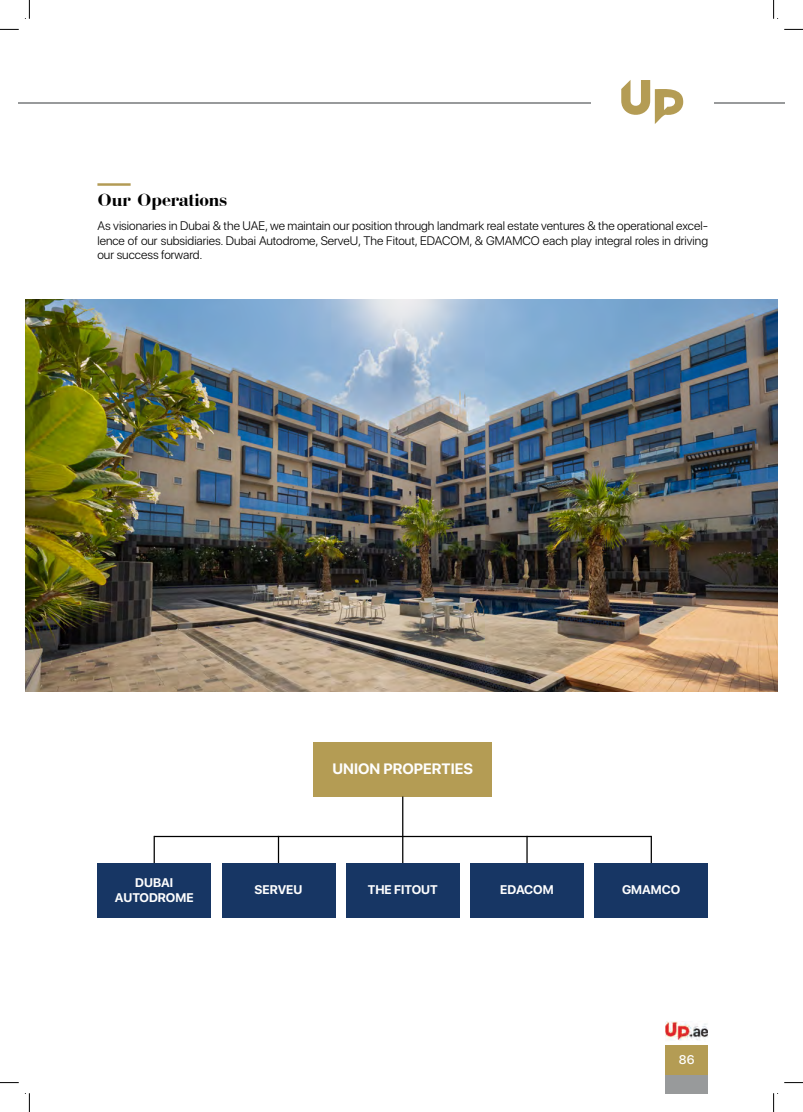
<style>
.page{position:relative;width:803px;height:1112px;background:#fff}
.page>*{position:absolute;margin:0;border:0;box-sizing:border-box;transform-origin:0 0}
.t1{font:18.75px "Bodoni Bold Cyrillic";color:#000}
.t2{font:700 15px "SF Pro Display";color:#fefefe}
.t3{font:700 12.5px/15px "SF Pro Display";color:#fefefe;text-align:center}
.t4{font:500 12.5px "SF Pro Display";color:#fefefe}
.t5{font:300 12.38px/14.8px "SF Pro Display";color:#000;text-align:justify}
</style>
<div class="page">
<svg style="left:621px;top:80px;width:63px;height:44px"></svg>
<hr style="left:19px;top:102px;width:572px;height:1px;background:#989a9b">
<hr style="left:714px;top:102px;width:63px;height:1px;background:#989a9b">
<img style="left:665px;top:1021px;width:43px;height:20px">
<div style="left:665px;top:1044px;width:43px;height:38px;background:#b49c54"></div>
<div style="left:665px;top:1074px;width:43px;height:18px;background:#989a9b"></div>
<img style="left:25px;top:299px;width:752px;height:392px">
<div style="left:313px;top:741px;width:179px;height:55px;background:#b49c54"></div>
<hr style="left:402px;top:796px;width:1px;height:66px;background:#000">
<hr style="left:154px;top:835px;width:1px;height:30px;background:#000">
<hr style="left:278px;top:835px;width:1px;height:30px;background:#000">
<hr style="left:526px;top:835px;width:2px;height:30px;background:#000">
<hr style="left:651px;top:835px;width:1px;height:30px;background:#000">
<div style="left:97px;top:862px;width:114px;height:55px;background:#173664"></div>
<div style="left:222px;top:862px;width:113px;height:55px;background:#173664"></div>
<div style="left:346px;top:862px;width:114px;height:55px;background:#173664"></div>
<div style="left:470px;top:862px;width:114px;height:55px;background:#173664"></div>
<div style="left:594px;top:862px;width:114px;height:55px;background:#173664"></div>
<hr style="left:154px;top:835px;width:497px;height:1px;background:#000">
<hr style="left:97px;top:183px;width:34px;height:3px;background:#b39b55">
<svg style="left:0;top:29px;width:19px;height:1px"></svg>
<svg style="left:784px;top:29px;width:19px;height:1px"></svg>
<svg style="left:0;top:1082px;width:19px;height:1px"></svg>
<svg style="left:784px;top:1082px;width:19px;height:1px"></svg>
<svg style="left:25px;top:0;width:5px;height:19px"></svg>
<svg style="left:25px;top:1093px;width:5px;height:18px"></svg>
<svg style="left:773px;top:0;width:5px;height:19px"></svg>
<svg style="left:773px;top:1093px;width:5px;height:18px"></svg>
<p class="t1" style="left:97px;top:190px;width:131px">Our Operations</p>
<p class="t5" style="left:97px;top:218px;width:612px">As visionaries in Dubai &amp; the UAE, we maintain our position through landmark real estate ventures &amp; the operational excel&shy;lence of our subsidiaries. Dubai Autodrome, ServeU, The Fitout, EDACOM, &amp; GMAMCO each play integral roles in driving our success forward.</p>
<p class="t2" style="left:332px;top:759px;width:142px">UNION PROPERTIES</p>
<p class="t3" style="left:115px;top:875px;width:80px">DUBAI<br>AUTODROME</p>
<p class="t3" style="left:254px;top:882px;width:49px">SERVEU</p>
<p class="t3" style="left:368px;top:882px;width:71px">THE FITOUT</p>
<p class="t3" style="left:500px;top:882px;width:55px">EDACOM</p>
<p class="t3" style="left:622px;top:882px;width:60px">GMAMCO</p>
<p class="t4" style="left:679px;top:1050px;width:17px">86</p>
</div>
